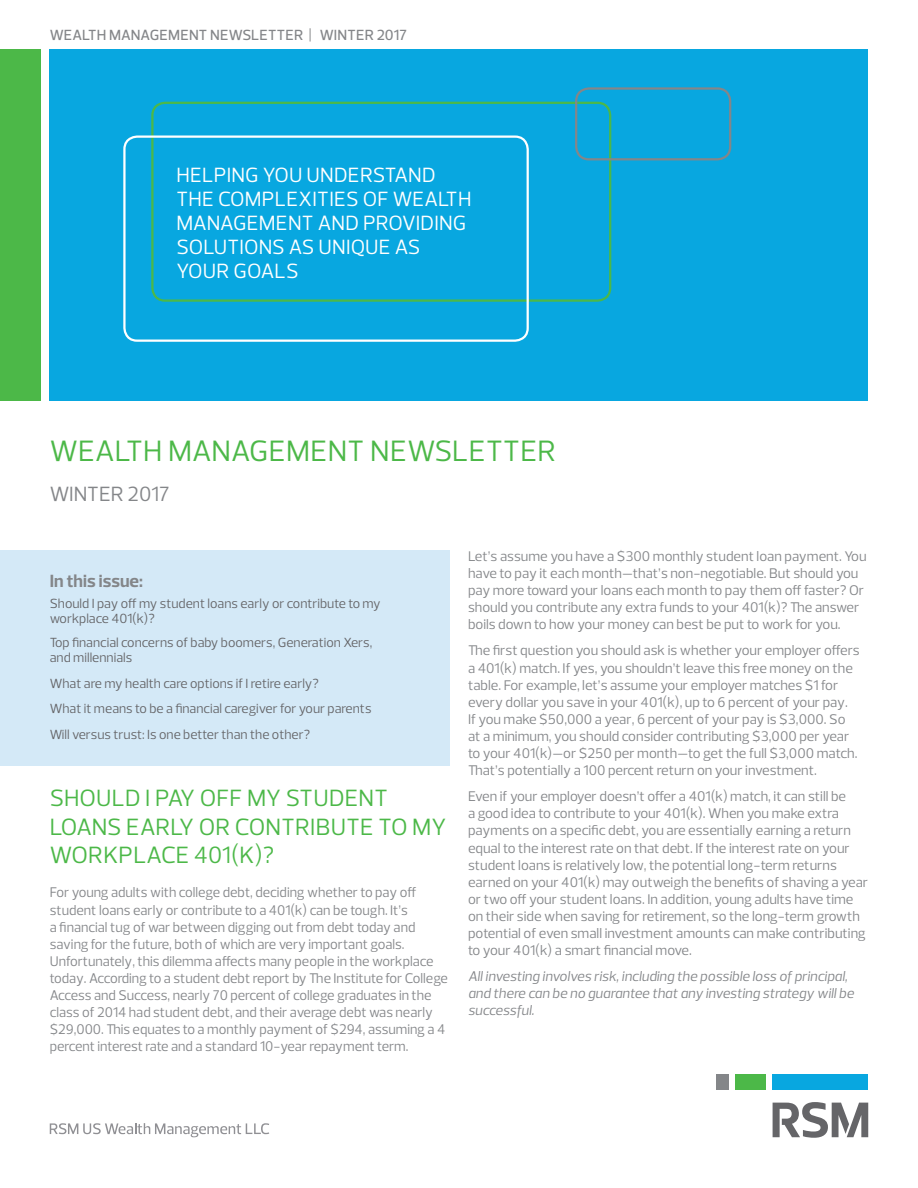
<style>
.page{position:relative;width:918px;height:1188px;background:#fff}
.page>*{position:absolute;margin:0;border:0;box-sizing:border-box;transform-origin:0 0}
.Cover_heading{font:30px "Prelo";letter-spacing:.015em;color:#4cb848}
.Inside_Heading{font:24px/28.5px "Prelo";color:#4cb848}
.Issues_based_thought{font:21px/24px "Prelo";letter-spacing:.015em;color:#fff}
.Cover_description{font:21px "Prelo";color:#848689}
.Inside_subheading_te{font:700 18px "Prelo";color:#848689}
.Division_tagline{font:500 15px "Prelo";letter-spacing:.015em;color:#848689}
.Body_copy_temp_alt{font:14.25px/17.1px "Prelo";color:#848689}
.Body_copy_temp_alt-2{font:italic 14.25px/17.1px "Prelo";color:#848689}
.CTA_body{font:13.5px/15px "Prelo";color:#656568}
</style>
<div class="page">
<div style="left:0;top:550px;width:450px;height:216px;background:#d4e9f7"></div>
<div style="left:50px;top:50px;width:818px;height:351px;background:#08a7e0"></div>
<div style="left:773px;top:1074px;width:95px;height:16px;background:#08a7e0"></div>
<div style="left:716px;top:1074px;width:13px;height:16px;background:#848689"></div>
<div style="left:735px;top:1074px;width:31px;height:16px;background:#4cb848"></div>
<svg style="left:773px;top:1102px;width:95px;height:36px"></svg>
<div style="left:151px;top:102px;width:460px;height:200px;border:2px solid #4cb848;border-radius:13px"></div>
<div style="left:575px;top:87px;width:156px;height:73px;border:2px solid #848689;border-radius:13px"></div>
<div style="left:123px;top:135px;width:406px;height:207px;border:2px solid #fff;border-radius:13px"></div>
<div style="left:0;top:50px;width:41px;height:351px;background:#4cb848"></div>
<svg style="left:50px;top:1123px;width:219px;height:14px"></svg>
<p class="Division_tagline" style="left:50px;top:26px;width:359px">WEALTH MANAGEMENT NEWSLETTER | WINTER 2017</p>
<p class="Issues_based_thought" style="left:176px;top:163px;width:297px">HELPING YOU UNDERSTAND<br>THE COMPLEXITIES OF WEALTH<br>MANAGEMENT AND PROVIDING<br>SOLUTIONS AS UNIQUE AS<br>YOUR GOALS</p>
<p class="Cover_heading" style="left:50px;top:432px;width:508px">WEALTH MANAGEMENT NEWSLETTER</p>
<p class="Cover_description" style="left:50px;top:481px;width:121px">WINTER 2017</p>
<p class="Inside_subheading_te" style="left:50px;top:570px;width:95px">In this issue:</p>
<p class="CTA_body" style="left:50px;top:596px;width:333px">Should I pay off my student loans early or contribute to my workplace 401(k)?</p>
<p class="CTA_body" style="left:50px;top:635px;width:324px">Top financial concerns of baby boomers, Generation Xers, and millennials</p>
<p class="CTA_body" style="left:50px;top:670px;width:323px;line-height:25.5px">What are my health care options if I retire early?<br>What it means to be a financial caregiver for your parents<br>Will versus trust: Is one better than the other?</p>
<p class="Inside_Heading" style="left:50px;top:784px;width:398px">SHOULD I PAY OFF MY STUDENT<br>LOANS EARLY OR CONTRIBUTE TO MY<br>WORKPLACE 401(K)?</p>
<p class="Body_copy_temp_alt" style="left:50px;top:884px;width:400px">For young adults with college debt, deciding whether to pay off student loans early or contribute to a 401(k) can be tough. It’s<br>a financial tug of war between digging out from debt today and saving for the future, both of which are very important goals.<br>Unfortunately, this dilemma affects many people in the workplace today. According to a student debt report by The Institute for College Access and Success, nearly 70 percent of college graduates in the class of 2014 had student debt, and their average debt was nearly $29,000. This equates to a monthly payment of $294, assuming a 4 percent interest rate and a standard 10-year repayment term.</p>
<p class="Body_copy_temp_alt" style="left:468px;top:548px;width:400px">Let’s assume you have a $300 monthly student loan payment. You have to pay it each month—that’s non-negotiable. But should you pay more toward your loans each month to pay them off faster? Or should you contribute any extra funds to your 401(k)? The answer boils down to how your money can best be put to work for you.</p>
<p class="Body_copy_temp_alt" style="left:468px;top:642px;width:393px">The first question you should ask is whether your employer offers a 401(k) match. If yes, you shouldn’t leave this free money on the table. For example, let’s assume your employer matches $1 for every dollar you save in your 401(k), up to 6 percent of your pay.<br>If you make $50,000 a year, 6 percent of your pay is $3,000. So at a minimum, you should consider contributing $3,000 per year to your 401(k)—or $250 per month—to get the full $3,000 match.<br>That’s potentially a 100 percent return on your investment.</p>
<p class="Body_copy_temp_alt" style="left:468px;top:788px;width:402px">Even if your employer doesn’t offer a 401(k) match, it can still be<br>a good idea to contribute to your 401(k). When you make extra payments on a specific debt, you are essentially earning a return equal to the interest rate on that debt. If the interest rate on your student loans is relatively low, the potential long-term returns earned on your 401(k) may outweigh the benefits of shaving a year or two off your student loans. In addition, young adults have time on their side when saving for retirement, so the long-term growth potential of even small investment amounts can make contributing to your 401(k) a smart financial move.</p>
<p class="Body_copy_temp_alt-2" style="left:468px;top:968px;width:387px">All investing involves risk, including the possible loss of principal, and there can be no guarantee that any investing strategy will be successful.</p>
</div>
